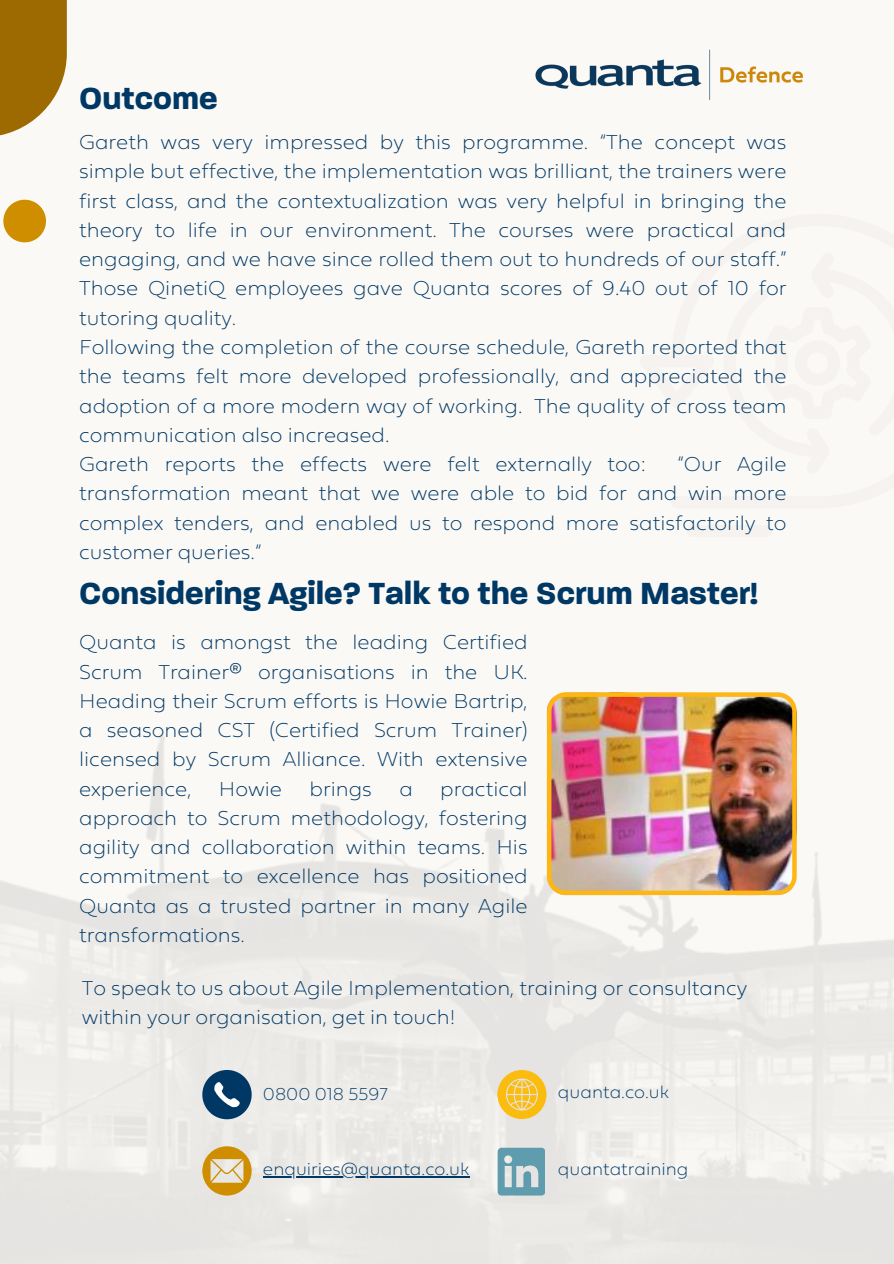
<style>
.page{position:relative;width:894px;height:1264px;background:#fff}
.page>*{position:absolute;margin:0;border:0;box-sizing:border-box;transform-origin:0 0}
.t1{font:700 33px "Paralucent";color:#003865}
.t2{font:21px/29.2px "Fieldwork Geo Hair";color:#003865;text-align:justify}
.t3{font:18px "Fieldwork Geo Hair";color:#003865}
</style>
<div class="page">
<div style="left:0;top:0;width:893px;height:1263px;background:#faf9f6"></div>
<img style="left:535px;top:49px;width:268px;height:51px">
<svg style="left:0;top:0;width:67px;height:136px"></svg>
<svg style="left:3px;top:200px;width:43px;height:42px"></svg>
<img style="left:0;top:706px;width:893px;height:557px">
<img style="left:546px;top:692px;width:250px;height:203px">
<svg style="left:202px;top:1069px;width:49px;height:50px"></svg>
<svg style="left:202px;top:1146px;width:49px;height:49px;background:#dab96f"></svg>
<hr style="left:263px;top:1176px;width:206px;height:1px;background:#003865">
<svg style="left:497px;top:1069px;width:49px;height:50px;background:#f3ca59"></svg>
<svg style="left:497px;top:1147px;width:47px;height:47px;background:#83b0bc"></svg>
<h2 class="t1" style="left:79px;top:84px;width:140px">Outcome</h2>
<p class="t2" style="left:79px;top:127px;width:708px;text-align:left">Gareth was very impressed by this programme. “The concept was simple but effective, the implementation was brilliant, the trainers were first class, and the contextualization was very helpful in bringing the theory to life in our environment. The courses were practical and engaging, and we have since rolled them out to hundreds of our staff.” Those QinetiQ employees gave Quanta scores of 9.40 out of 10 for tutoring quality.<br>Following the completion of the course schedule, Gareth reported that the teams felt more developed professionally, and appreciated the adoption of a more modern way of working. The quality of cross team communication also increased.<br>Gareth reports the effects were felt externally too:</p>
<p class="t2" style="left:79px;top:449px;width:708px;text-indent:598px">“Our Agile transformation meant that we were able to bid for and win more complex tenders, and enabled us to respond more satisfactorily to customer queries.“</p>
<h1 class="t1" style="left:79px;top:578px;width:680px">Considering Agile? Talk to the Scrum Master!</h1>
<p class="t2" style="left:79px;top:627px;width:450px">Quanta is amongst the leading Certified Scrum Trainer® organisations in the UK.<br>Heading their Scrum efforts is Howie Bartrip, a seasoned CST (Certified Scrum Trainer) licensed by Scrum Alliance. With extensive experience,</p>
<p class="t2" style="left:79px;top:773px;width:450px;text-indent:361px">practical approach to Scrum methodology, fostering agility and collaboration within teams. His commitment to excellence has positioned Quanta as a trusted partner in many Agile transformations.</p>
<h2 class="t2" style="left:82px;top:973px;width:666px">To speak to us about Agile Implementation, training or consultancy within your organisation, get in touch!</h2>
<p class="t2" style="left:219px;top:773px;width:65px">Howie</p>
<p class="t2" style="left:309px;top:773px;width:64px">brings</p>
<p class="t2" style="left:399px;top:773px;width:15px">a</p>
<p class="t3" style="left:263px;top:1083px;width:126px">0800 018 5597</p>
<h1 class="t3" style="left:263px;top:1158px;width:208px">enquiries@quanta.co.uk</h1>
<h2 class="t3" style="left:558px;top:1081px;width:112px">quanta.co.uk</h2>
<p class="t3" style="left:558px;top:1158px;width:132px">quantatraining</p>
</div>
